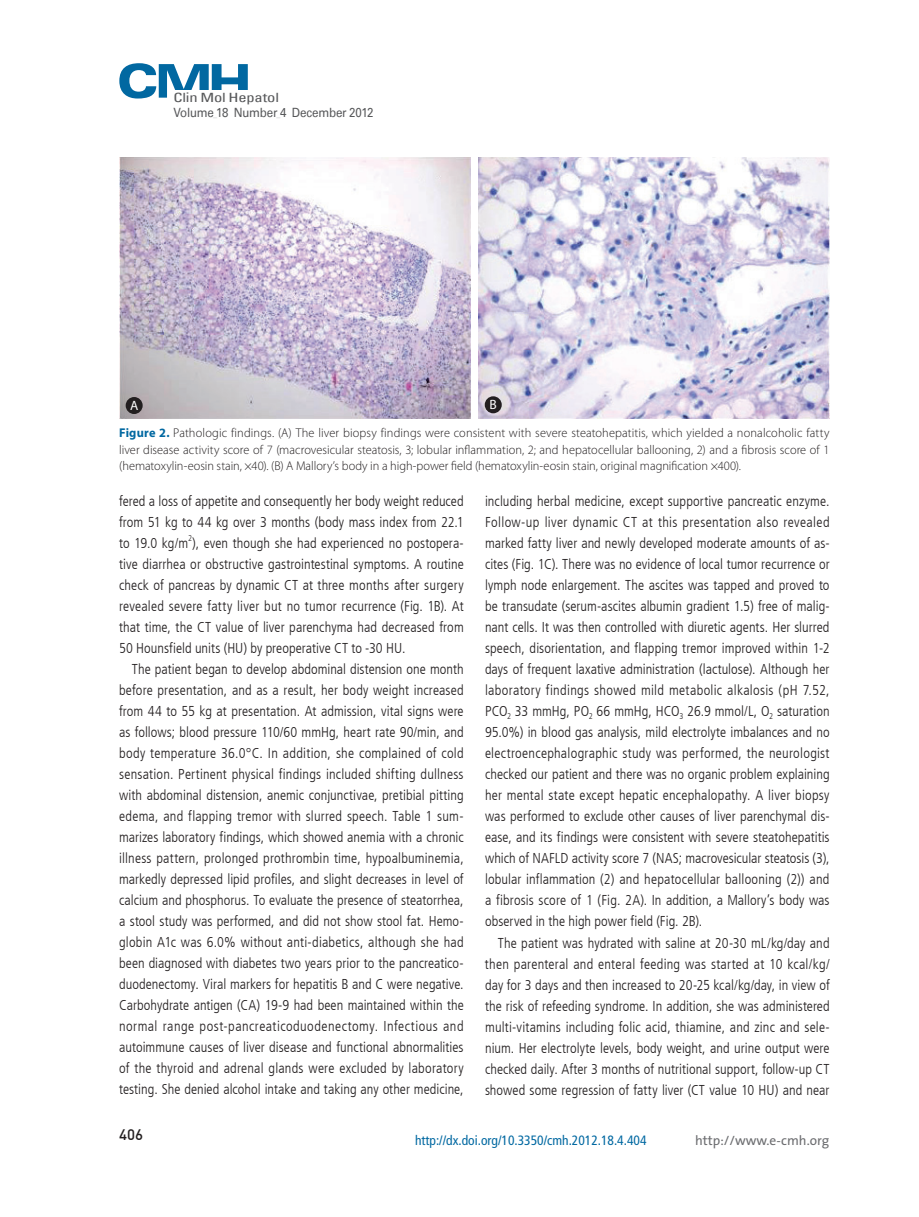
<style>
.page{position:relative;width:919px;height:1217px;background:#fff}
.page>*{position:absolute;margin:0;border:0;box-sizing:border-box;transform-origin:0 0}
.t1{font:15px "Dinmed";color:#231f20}
.t2{font:300 condensed 14.25px/21px "Frutiger LT";color:#231f20;text-align:justify}
.t3{font:condensed 13.5px "Frutiger LT";color:#0168a1}
.t4{font:13.5px "The Sans";color:#6c6d70}
.t5{font:13.5px "Myriad Pro";color:#fff}
.t6{font:300 12.75px/16.5px "Myriad Pro";letter-spacing:-.005em;color:#231f20;text-align:justify}
.t7{font:12.75px/14.2px "Univers";letter-spacing:-.02em;color:#57585a;scale:.9 1}
.t8{font:300 condensed 8.25px "Frutiger LT";color:#231f20}
.s1{font-stretch:condensed}
.s2{font-size:9px;color:#bcbdc0}
.s3{font-weight:700;color:#0168a1}
</style>
<div class="page">
<svg style="left:119px;top:63px;width:129px;height:35px"></svg>
<div style="left:172px;top:90px;width:83px;height:15px;background:#fff"></div>
<img style="left:119px;top:157px;width:351px;height:261px">
<img style="left:478px;top:157px;width:351px;height:261px">
<div style="left:126px;top:397px;width:17px;height:17px;background:#231f20;border-radius:50%"></div>
<div style="left:484px;top:396px;width:17px;height:17px;background:#231f20;border-radius:50%"></div>
<p class="t7" style="left:173px;top:91px;width:224px"><span class="s1">Clin Mol Hepatol<br></span>Volume<span class="s2">_</span>18 Number<span class="s2">_</span>4 December 2012</p>
<p class="t5" style="left:130px;top:397px;width:10px">a</p>
<p class="t5" style="left:489px;top:396px;width:9px">B</p>
<p class="t6" style="left:119px;top:425px;width:712px"><span class="s3">Figure 2.</span> Pathologic findings. (A) The liver biopsy findings were consistent with severe steatohepatitis, which yielded a nonalcoholic fatty liver disease activity score of 7 (macrovesicular steatosis, 3; lobular inflammation, 2; and hepatocellular ballooning, 2) and a fibrosis score of 1 (hematoxylin-eosin stain, ×40). (B) A Mallory’s body in a high-power field (hematoxylin-eosin stain, original magnification ×400).</p>
<p class="t2" style="left:119px;top:490px;width:346px">fered a loss of appetite and consequently her body weight reduced from 51 kg to 44 kg over 3 months (body mass index from 22.1 to 19.0 kg/m ), even though she had experienced no postopera-</p>
<p class="t8" style="left:188px;top:533px;width:5px">2</p>
<p class="t2" style="left:119px;top:553px;width:346px">tive diarrhea or obstructive gastrointestinal symptoms. A routine check of pancreas by dynamic CT at three months after surgery revealed severe fatty liver but no tumor recurrence (Fig. 1B). At that time, the CT value of liver parenchyma had decreased from 50 Hounsfield units (HU) by preoperative CT to -30 HU.</p>
<p class="t2" style="left:119px;top:658px;width:346px;text-indent:13px">The patient began to develop abdominal distension one month before presentation, and as a result, her body weight increased from 44 to 55 kg at presentation. At admission, vital signs were as follows; blood pressure 110/60 mmHg, heart rate 90/min, and body temperature 36.0°C. In addition, she complained of cold sensation. Pertinent physical findings included shifting dullness with abdominal distension, anemic conjunctivae, pretibial pitting edema, and flapping tremor with slurred speech. Table 1 sum&shy;marizes laboratory findings, which showed anemia with a chronic illness pattern, prolonged prothrombin time, hypoalbuminemia, markedly depressed lipid profiles, and slight decreases in level of calcium and phosphorus. To evaluate the presence of steatorrhea, a stool study was performed, and did not show stool fat. Hemo&shy;globin A1c was 6.0% without anti-diabetics, although she had been diagnosed with diabetes two years prior to the pancreatico&shy;duodenectomy. Viral markers for hepatitis B and C were negative.<br>Carbohydrate antigen (CA) 19-9 had been maintained within the normal range post-pancreaticoduodenectomy. Infectious and autoimmune causes of liver disease and functional abnormalities of the thyroid and adrenal glands were excluded by laboratory testing. She denied alcohol intake and taking any other medicine,</p>
<p class="t2" style="left:485px;top:490px;width:346px">including herbal medicine, except supportive pancreatic enzyme.<br>Follow-up liver dynamic CT at this presentation also revealed marked fatty liver and newly developed moderate amounts of as&shy;cites (Fig. 1C). There was no evidence of local tumor recurrence or lymph node enlargement. The ascites was tapped and proved to be transudate (serum-ascites albumin gradient 1.5) free of malig&shy;nant cells. It was then controlled with diuretic agents. Her slurred speech, disorientation, and flapping tremor improved within 1-2 days of frequent laxative administration (lactulose). Although her laboratory findings showed mild metabolic alkalosis (pH 7.52, PCO<sub>2</sub> 33 mmHg, PO<sub>2</sub> 66 mmHg, HCO<sub>3</sub> 26.9 mmol/L, O<sub>2</sub> saturation 95.0%) in blood gas analysis, mild electrolyte imbalances and no electroencephalographic study was performed, the neurologist checked our patient and there was no organic problem explaining her mental state except hepatic encephalopathy. A liver biopsy was performed to exclude other causes of liver parenchymal dis&shy;ease, and its findings were consistent with severe steatohepatitis which of NAFLD activity score 7 (NAS; macrovesicular steatosis (3), lobular inflammation (2) and hepatocellular ballooning (2)) and a fibrosis score of 1 (Fig. 2A). In addition, a Mallory’s body was observed in the high power field (Fig. 2B).</p>
<p class="t2" style="left:485px;top:932px;width:346px;text-indent:13px">The patient was hydrated with saline at 20-30 mL/kg/day and then parenteral and enteral feeding was started at 10 kcal/kg/ day for 3 days and then increased to 20-25 kcal/kg/day, in view of the risk of refeeding syndrome. In addition, she was administered multi-vitamins including folic acid, thiamine, and zinc and sele&shy;nium. Her electrolyte levels, body weight, and urine output were checked daily. After 3 months of nutritional support, follow-up CT showed some regression of fatty liver (CT value 10 HU) and near</p>
<p class="t1" style="left:119px;top:1125px;width:25px">406</p>
<p class="t3" style="left:415px;top:1131px;width:233px">http://dx.doi.org/10.3350/cmh.2012.18.4.404</p>
<p class="t4" style="left:695px;top:1128px;width:136px">http://www.e-cmh.org</p>
</div>
